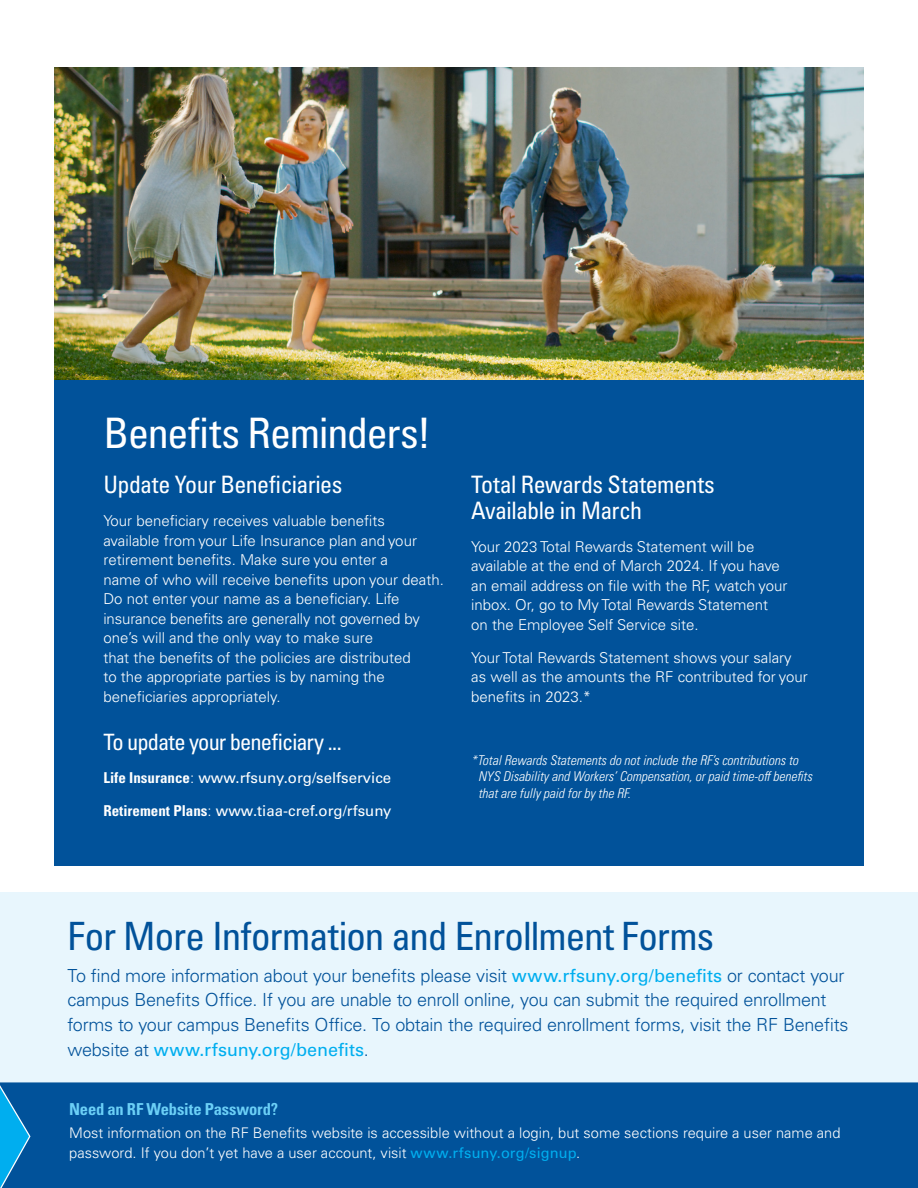
<style>
.page{position:relative;width:918px;height:1188px;background:#fff}
.page>*{position:absolute;margin:0;border:0;box-sizing:border-box;transform-origin:0 0}
.RFS_Header_1{font:condensed 42px "Univers LT Pro";letter-spacing:-.025em;color:#fff}
.t1{font:condensed 39px "Univers LT Pro";letter-spacing:-.025em;color:#01529a}
.RFS_Header_2{font:condensed 24px/25.5px "Univers LT Pro";letter-spacing:-.025em;color:#fff}
.Subhead_1{font:condensed 22.5px "Univers LT Pro";letter-spacing:-.04em;color:#fff}
.t2{font:300 18px/24.8px "Univers LT Pro 45";letter-spacing:-.015em;color:#01529a}
.t3{font:700 condensed 16.5px "Univers LT Pro";letter-spacing:-.01em;color:#6bcff6}
.RFS_Body{font:300 15px/19.5px "Univers LT Pro 45";color:#fff}
.RFS_Body-2{font:15px "Univers LT Pro 55 Roman";color:#fff}
.t4{font:300 14.7px/19.5px "Univers LT Pro 45";color:#fff}
.t5{font:italic 300 condensed 13.5px/16.5px "Univers LT Pro";color:#fff}
.s1{font-family:"Univers LT Pro";font-weight:700;font-stretch:condensed}
.s2{font-family:"Univers LT Pro 45";font-weight:300}
.s3{font-family:"Univers LT Pro 55 Roman";font-weight:400;color:#00aeef}
</style>
<div class="page">
<img style="left:54px;top:68px;width:810px;height:312px">
<div style="left:54px;top:380px;width:810px;height:486px;background:#01529a"></div>
<div style="left:0;top:892px;width:918px;height:191px;background:#e8f6fd"></div>
<div style="left:31px;top:1082px;width:887px;height:106px;background:#01529a"></div>
<svg style="left:0;top:1082px;width:31px;height:106px;background:#0c83c4"></svg>
<p class="RFS_Header_1" style="left:103px;top:406px;width:329px">Benefits Reminders!</p>
<p class="RFS_Header_2" style="left:103px;top:471px;width:240px">Update Your Beneficiaries</p>
<p class="RFS_Body" style="left:103px;top:511px;width:342px">Your beneficiary receives valuable benefits available from your Life Insurance plan and your retirement benefits. Make sure you enter a<br>name of who will receive benefits upon your death.<br>Do not enter your name as a beneficiary. Life insurance benefits are generally not governed by one’s will and the only way to make sure<br>that the benefits of the policies are distributed<br>to the appropriate parties is by naming the beneficiaries appropriately.</p>
<p class="Subhead_1" style="left:103px;top:728px;width:240px">To update your beneficiary ...</p>
<p class="RFS_Body-2" style="left:103px;top:767px;width:289px"><span class="s1">Life Insurance</span><span class="s2">:</span> www.rfsuny.org/selfservice</p>
<p class="RFS_Body-2" style="left:103px;top:800px;width:290px"><span class="s1">Retirement Plans</span><span class="s2">:</span> www.tiaa-cref.org/rfsuny</p>
<p class="RFS_Header_2" style="left:471px;top:471px;width:245px">Total Rewards Statements<br>Available in March</p>
<p class="RFS_Body" style="left:471px;top:536px;width:318px">Your 2023 Total Rewards Statement will be available at the end of March 2024. If you have an email address on file with the RF, watch your inbox. Or, go to My Total Rewards Statement on the Employee Self Service site.</p>
<p class="RFS_Body" style="left:471px;top:647px;width:338px">Your Total Rewards Statement shows your salary as well as the amounts the RF contributed for your benefits in 2023.*</p>
<p class="t5" style="left:478px;top:751px;width:335px;text-indent:-7px">*Total Rewards Statements do not include the RF’s contributions to<br>NYS Disability and Workers’ Compensation, or paid time-off benefits that are fully paid for by the RF.</p>
<p class="t1" style="left:68px;top:912px;width:648px">For More Information and Enrollment Forms</p>
<p class="t2" style="left:68px;top:962px;width:783px">To find more information about your benefits please visit <span class="s3">www.rfsuny.org/benefits</span> or contact your campus Benefits Office. If you are unable to enroll online, you can submit the required enrollment forms to your campus Benefits Office. To obtain the required enrollment forms, visit the RF Benefits website at <span class="s3">www.rfsuny.org/benefits</span>.</p>
<p class="t3" style="left:69px;top:1099px;width:211px">Need an RF Website Password?</p>
<p class="t4" style="left:69px;top:1123px;width:773px">Most information on the RF Benefits website is accessible without a login, but some sections require a user name and password. If you don’t yet have a user account, visit <span class="s3">www.rfsuny.org/signup</span>.</p>
</div>
